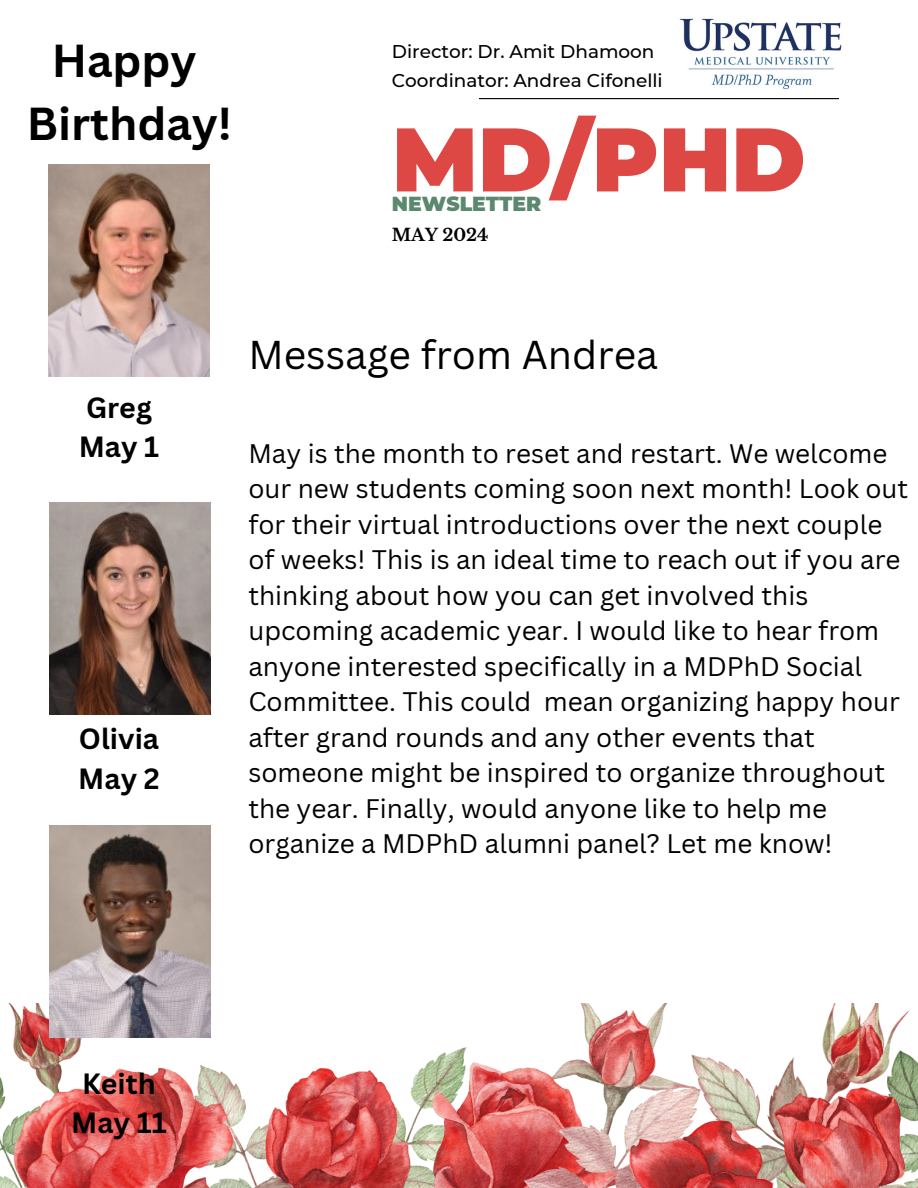
<style>
.page{position:relative;width:918px;height:1188px;background:#fff}
.page>*{position:absolute;margin:0;border:0;box-sizing:border-box;transform-origin:0 0}
.t1{font:900 90.15px "Montserrat";color:#dd4744}
.t2{font:700 45px "Canva Sans";color:#000}
.t3{font:39.15px "Canva Sans";color:#000}
.t4{font:700 28.5px/39.3px "Canva Sans";color:#000}
.t5{font:26.1px/35.5px "Canva Sans";color:#000}
.t6{font:900 20.25px "Montserrat";color:#5c886f}
.t7{font:500 18.45px "Montserrat";color:#000}
.t8{font:700 16.95px "Libre Baskerville";color:#000}
</style>
<div class="page">
<hr style="left:479px;top:98px;width:360px;height:1px;background:#000">
<img style="left:679px;top:18px;width:163px;height:72px">
<img style="left:49px;top:165px;width:161px;height:211px">
<img style="left:0;top:1004px;width:918px;height:184px">
<img style="left:50px;top:826px;width:161px;height:211px">
<img style="left:50px;top:503px;width:161px;height:211px">
<h3 class="t2" style="left:52px;top:29px;width:146px">Happy</h3>
<h3 class="t2" style="left:27px;top:92px;width:207px">Birthday!</h3>
<h2 class="t7" style="left:392px;top:40px;width:264px">Director: Dr. Amit Dhamoon</h2>
<h4 class="t7" style="left:392px;top:70px;width:272px">Coordinator: Andrea Cifonelli</h4>
<p class="t1" style="left:392px;top:104px;width:415px">MD/PHD</p>
<p class="t6" style="left:392px;top:191px;width:151px">NEWSLETTER</p>
<p class="t8" style="left:392px;top:224px;width:98px">MAY 2024</p>
<p class="t4" style="left:79px;top:387px;width:82px">Greg<br>May 1</p>
<h3 class="t4" style="left:78px;top:718px;width:83px">Olivia<br>May 2</h3>
<p class="t3" style="left:248px;top:327px;width:411px">Message from Andrea</p>
<h3 class="t5" style="left:248px;top:435px;width:661px">May is the month to reset and restart. We welcome our new students coming soon next month! Look out for their virtual introductions over the next couple of weeks! This is an ideal time to reach out if you are thinking about how you can get involved this upcoming academic year. I would like to hear from anyone interested specifically in a MDPhD Social Committee. This could mean organizing happy hour after grand rounds and any other events that someone might be inspired to organize throughout the year. Finally, would anyone like to help me organize a MDPhD alumni panel? Let me know!</h3>
<p class="t4" style="left:71px;top:1063px;width:97px;text-align:center">Keith<br>May 11</p>
</div>
